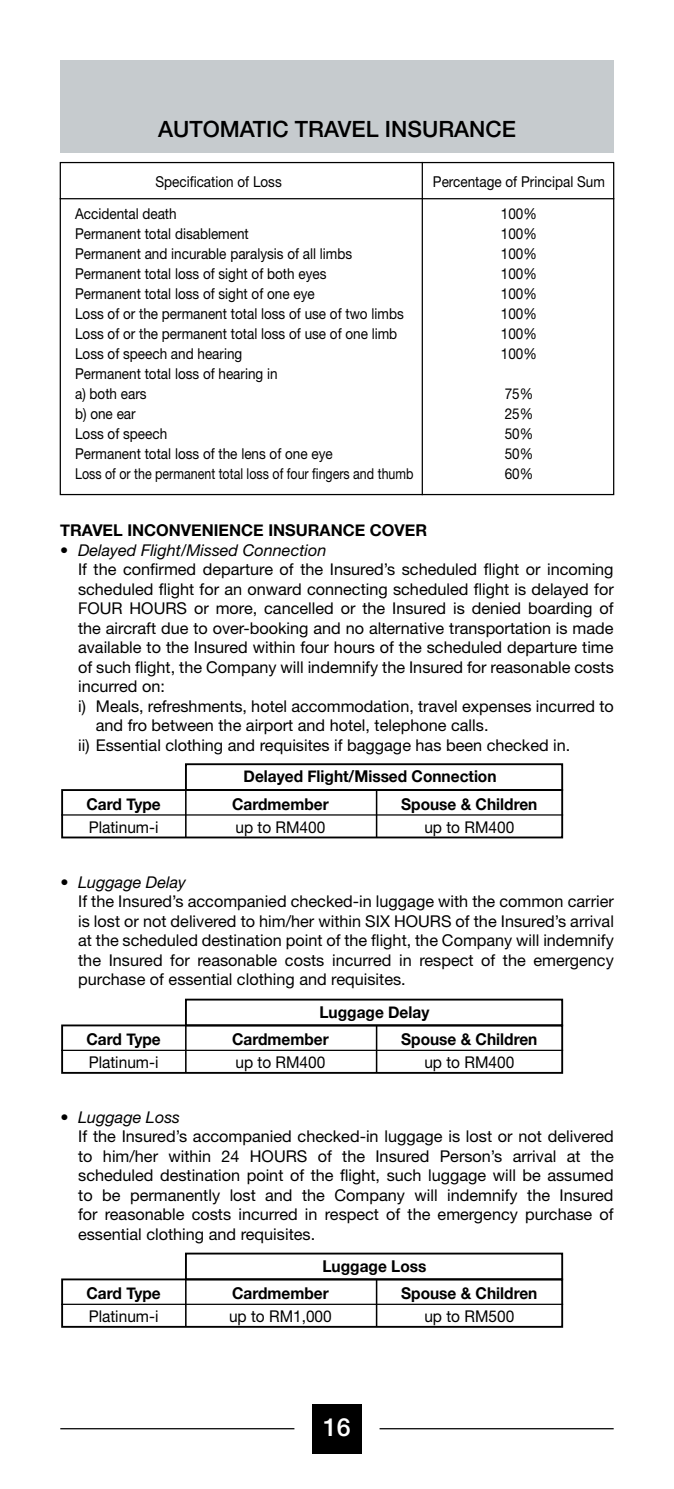
<style>
.page{position:relative;width:674px;height:1489px;background:#fff}
.page>*{position:absolute;margin:0;border:0;box-sizing:border-box;transform-origin:0 0}
.t1{font:500 25px "Helvetica Neue LT Std";color:#fff}
.t2{font:500 22.5px "Helvetica Neue LT Std";color:#000}
.t3{font:16.25px/19.5px "Helvetica Neue LT Std";color:#000;text-align:justify}
.t4{font:700 16.25px "Helvetica Neue";color:#000;scale:.95 1}
.t5{font:16.25px "Helvetica Neue LT Std";color:#000;scale:.95 1}
.t6{font:italic 16.25px "Helvetica Neue LT Std";color:#000}
.t7{font:700 16.25px "Helvetica Neue";color:#000}
.t8{font:15px/20px "Helvetica Neue LT Std";color:#000;scale:.9 1}
.t9{font:15px "Helvetica Neue LT Std";color:#000;scale:.83 1}
</style>
<div class="page">
<div style="left:312px;top:1403px;width:49px;height:50px;background:#000"></div>
<hr style="left:60px;top:1427px;width:234px;height:2px;background:#000">
<hr style="left:379px;top:1427px;width:234px;height:2px;background:#000">
<div style="left:60px;top:61px;width:553px;height:92px;background:#c6cbce"></div>
<hr style="left:60px;top:198px;width:554px;height:1px;background:#000">
<hr style="left:421px;top:162px;width:1px;height:333px;background:#000">
<div style="left:61px;top:789px;width:501px;height:49px;border:2px solid #000"></div>
<hr style="left:185px;top:789px;width:1px;height:48px;background:#000">
<hr style="left:375px;top:789px;width:2px;height:48px;background:#000">
<hr style="left:61px;top:814px;width:501px;height:1px;background:#000">
<div style="left:185px;top:763px;width:377px;height:28px;border:2px solid #000"></div>
<hr style="left:185px;top:1025px;width:1px;height:47px;background:#000">
<hr style="left:375px;top:1025px;width:2px;height:47px;background:#000">
<hr style="left:61px;top:1049px;width:501px;height:1px;background:#000">
<div style="left:185px;top:998px;width:377px;height:28px;border:2px solid #000"></div>
<hr style="left:185px;top:1279px;width:1px;height:47px;background:#000">
<hr style="left:375px;top:1279px;width:2px;height:47px;background:#000">
<hr style="left:61px;top:1303px;width:501px;height:1px;background:#000">
<div style="left:185px;top:1252px;width:377px;height:28px;border:2px solid #000"></div>
<div style="left:61px;top:1278px;width:501px;height:49px;border:2px solid #000"></div>
<div style="left:61px;top:1024px;width:501px;height:49px;border:2px solid #000"></div>
<h2 class="t2" style="left:158px;top:115px;width:359px">AUTOMATIC TRAVEL INSURANCE</h2>
<p class="t8" style="left:155px;top:171px;width:142px">Specification of Loss</p>
<p class="t8" style="left:432px;top:171px;width:192px">Percentage of Principal Sum</p>
<p class="t8" style="left:75px;top:203px;width:114px">Accidental death</p>
<p class="t8" style="left:500px;top:203px;width:42px">100%</p>
<p class="t8" style="left:75px;top:223px;width:194px">Permanent total disablement</p>
<p class="t8" style="left:500px;top:223px;width:42px">100%</p>
<p class="t8" style="left:75px;top:243px;width:309px">Permanent and incurable paralysis of all limbs</p>
<p class="t8" style="left:500px;top:243px;width:42px">100%</p>
<p class="t8" style="left:75px;top:263px;width:280px">Permanent total loss of sight of both eyes</p>
<p class="t8" style="left:500px;top:263px;width:42px">100%</p>
<p class="t8" style="left:75px;top:283px;width:267px">Permanent total loss of sight of one eye</p>
<p class="t8" style="left:500px;top:283px;width:42px">100%</p>
<p class="t8" style="left:75px;top:303px;width:366px">Loss of or the permanent total loss of use of two limbs</p>
<p class="t8" style="left:500px;top:303px;width:42px">100%</p>
<p class="t8" style="left:75px;top:323px;width:359px">Loss of or the permanent total loss of use of one limb</p>
<p class="t8" style="left:500px;top:323px;width:42px">100%</p>
<p class="t8" style="left:75px;top:343px;width:187px">Loss of speech and hearing</p>
<p class="t8" style="left:500px;top:343px;width:42px">100%</p>
<p class="t8" style="left:75px;top:363px;width:226px">Permanent total loss of hearing in a) both ears</p>
<p class="t8" style="left:504px;top:383px;width:33px">75%</p>
<p class="t8" style="left:75px;top:403px;width:69px">b) one ear</p>
<p class="t8" style="left:504px;top:403px;width:33px">25%</p>
<p class="t8" style="left:75px;top:423px;width:104px">Loss of speech</p>
<p class="t8" style="left:504px;top:423px;width:33px">50%</p>
<p class="t8" style="left:75px;top:443px;width:287px">Permanent total loss of the lens of one eye</p>
<p class="t8" style="left:504px;top:443px;width:33px">50%</p>
<p class="t9" style="left:75px;top:465px;width:409px">Loss of or the permanent total loss of four fingers and thumb</p>
<p class="t8" style="left:504px;top:463px;width:33px">60%</p>
<p class="t7" style="left:60px;top:517px;width:368px">TRAVEL INCONVENIENCE INSURANCE COVER</p>
<p class="t6" style="left:60px;top:540px;width:267px">• Delayed Flight/Missed Connection</p>
<p class="t3" style="left:78px;top:559px;width:537px">If the confirmed departure of the Insured’s scheduled flight or incoming</p>
<p class="t3" style="left:78px;top:579px;width:537px">scheduled flight for an onward connecting scheduled flight is delayed for</p>
<p class="t3" style="left:78px;top:598px;width:536px">FOUR HOURS or more, cancelled or the Insured is denied boarding of</p>
<p class="t3" style="left:78px;top:618px;width:536px">the aircraft due to over-booking and no alternative transportation is made</p>
<p class="t3" style="left:78px;top:637px;width:536px">available to the Insured within four hours of the scheduled departure time</p>
<p class="t3" style="left:78px;top:657px;width:537px">of such flight, the Company will indemnify the Insured for reasonable costs</p>
<p class="t3" style="left:78px;top:676px;width:88px">incurred on:</p>
<p class="t3" style="left:78px;top:696px;width:537px">i) Meals, refreshments, hotel accommodation, travel expenses incurred to</p>
<p class="t3" style="left:96px;top:715px;width:394px">and fro between the airport and hotel, telephone calls.</p>
<p class="t3" style="left:78px;top:735px;width:493px">ii) Essential clothing and requisites if baggage has been checked in.</p>
<p class="t4" style="left:86px;top:791px;width:79px">Card Type</p>
<p class="t5" style="left:89px;top:817px;width:75px">Platinum-i</p>
<p class="t4" style="left:243px;top:763px;width:267px">Delayed Flight/Missed Connection</p>
<p class="t4" style="left:232px;top:791px;width:103px">Cardmember</p>
<p class="t5" style="left:235px;top:817px;width:96px">up to RM400</p>
<p class="t4" style="left:401px;top:791px;width:145px">Spouse &amp; Children</p>
<p class="t5" style="left:424px;top:817px;width:96px">up to RM400</p>
<p class="t6" style="left:60px;top:872px;width:127px">• Luggage Delay</p>
<p class="t3" style="left:78px;top:891px;width:537px">If the Insured’s accompanied checked-in luggage with the common carrier is lost or not delivered to him/her within SIX HOURS of the Insured’s arrival at the scheduled destination point of the flight, the Company will indemnify the Insured for reasonable costs incurred in respect of the emergency purchase of essential clothing and requisites.</p>
<p class="t4" style="left:86px;top:1026px;width:79px">Card Type</p>
<p class="t5" style="left:89px;top:1052px;width:75px">Platinum-i</p>
<p class="t4" style="left:319px;top:999px;width:117px">Luggage Delay</p>
<p class="t4" style="left:232px;top:1026px;width:103px">Cardmember</p>
<p class="t5" style="left:235px;top:1052px;width:96px">up to RM400</p>
<p class="t4" style="left:401px;top:1026px;width:145px">Spouse &amp; Children</p>
<p class="t5" style="left:424px;top:1052px;width:96px">up to RM400</p>
<p class="t6" style="left:60px;top:1106px;width:121px">• Luggage Loss</p>
<p class="t3" style="left:78px;top:1126px;width:537px">If the Insured’s accompanied checked-in luggage is lost or not delivered to him/her within 24 HOURS of the Insured Person’s arrival at the scheduled destination point of the flight, such luggage will be assumed to be permanently lost and the Company will indemnify the Insured for reasonable costs incurred in respect of the emergency purchase of essential clothing and requisites.</p>
<p class="t4" style="left:86px;top:1280px;width:79px">Card Type</p>
<p class="t5" style="left:89px;top:1306px;width:75px">Platinum-i</p>
<p class="t4" style="left:322px;top:1253px;width:111px">Luggage Loss</p>
<p class="t4" style="left:232px;top:1280px;width:103px">Cardmember</p>
<p class="t5" style="left:229px;top:1306px;width:110px">up to RM1,000</p>
<h1 class="t1" style="left:323px;top:1411px;width:29px">16</h1>
<p class="t4" style="left:401px;top:1280px;width:145px">Spouse &amp; Children</p>
<p class="t5" style="left:424px;top:1306px;width:96px">up to RM500</p>
</div>
